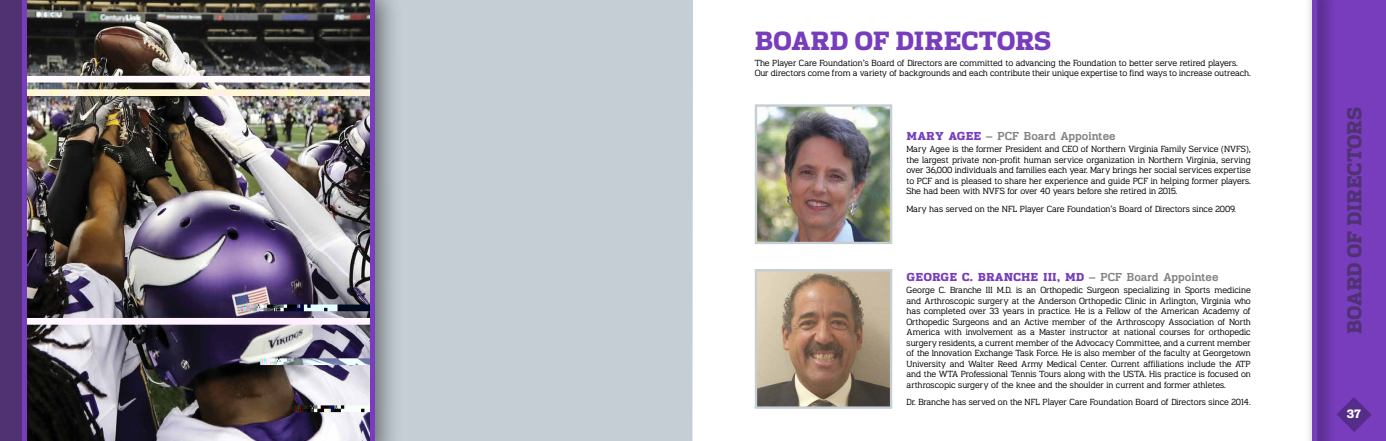
<style>
.page{position:relative;width:1386px;height:441px;background:#fff}
.page>*{position:absolute;margin:0;border:0;box-sizing:border-box;transform-origin:0 0}
.t1{font:700 26.25px "Endzone Slab";color:#773dbd}
.t2{font:700 20.12px "Endzone Slab";color:#503272}
.t3{font:700 12.25px "Endzone Slab";color:#fff}
.t4{font:700 11.38px "Endzone";color:#773dbd}
.t5{font:11.38px "Endzone";color:#808285}
.t6{font:300 8.75px/10.5px "Endzone";color:#000;text-align:justify}
.s1{font-weight:700;color:#773dbd}
.s2{font-weight:400;color:#808285}
</style>
<div class="page">
<div style="left:4px;top:0;width:399px;height:441px;background:#000;opacity:.5"></div>
<img style="left:26px;top:0;width:344px;height:441px">
<div style="left:1317px;top:0;width:69px;height:441px;background:#773dbd"></div>
<div style="left:0;top:0;width:24px;height:441px;background:#503272"></div>
<div style="left:1305px;top:0;width:30px;height:441px;background:#000;opacity:.75"></div>
<div style="left:1312px;top:0;width:5px;height:441px;background:#773dbd"></div>
<div style="left:370px;top:0;width:5px;height:441px;background:#773dbd"></div>
<hr style="left:22px;top:0;width:4px;height:441px;background:#773dbd">
<img style="left:758px;top:107px;width:131px;height:134px">
<div style="left:755px;top:104px;width:137px;height:140px;border:2px solid #c4ced4"></div>
<img style="left:758px;top:272px;width:131px;height:134px">
<div style="left:755px;top:269px;width:137px;height:140px;border:2px solid #c4ced4"></div>
<svg style="left:1337px;top:397px;width:35px;height:35px"></svg>
<h1 class="t1" style="left:755px;top:26px;width:298px">BOARD OF DIRECTORS</h1>
<p class="t6" style="left:755px;top:57px;width:498px">The Player Care Foundation’s Board of Directors are committed to advancing the Foundation to better serve retired players.<br>Our directors come from a variety of backgrounds and each contribute their unique expertise to find ways to increase outreach.</p>
<h3 class="t5" style="left:907px;top:130px;width:211px"><span class="s1">MARY AGEE</span> – PCF Board Appointee</h3>
<p class="t6" style="left:907px;top:144px;width:346px">Mary Agee is the former President and CEO of Northern Virginia Family Service (NVFS), the largest private non-profit human service organization in Northern Virginia, serving over 36,000 individuals and families each year. Mary brings her social services expertise to PCF and is pleased to share her experience and guide PCF in helping former players.<br>She had been with NVFS for over 40 years before she retired in 2015.</p>
<p class="t6" style="left:907px;top:204px;width:331px">Mary has served on the NFL Player Care Foundation’s Board of Directors since 2009.</p>
<h3 class="t4" style="left:907px;top:270px;width:313px">GEORGE C. BRANCHE III, MD <span class="s2">– PCF Board Appointee</span></h3>
<p class="t6" style="left:907px;top:285px;width:346px">George C. Branche III M.D. is an Orthopedic Surgeon specializing in Sports medicine and Arthroscopic surgery at the Anderson Orthopedic Clinic in Arlington, Virginia who has completed over 33 years in practice. He is a Fellow of the American Academy of Orthopedic Surgeons and an Active member of the Arthroscopy Association of North America with involvement as a Master instructor at national courses for orthopedic surgery residents, a current member of the Advocacy Committee, and a current member of the Innovation Exchange Task Force. He is also member of the faculty at Georgetown University and Walter Reed Army Medical Center. Current affiliations include the ATP and the WTA Professional Tennis Tours along with the USTA. His practice is focused on arthroscopic surgery of the knee and the shoulder in current and former athletes.</p>
<p class="t6" style="left:907px;top:397px;width:346px">Dr. Branche has served on the NFL Player Care Foundation Board of Directors since 2014.</p>
<h2 class="t2" style="left:1343px;top:334px;width:229px;rotate:-90deg">BOARD OF DIRECTORS</h2>
<h3 class="t3" style="left:1347px;top:407px;width:16px">37</h3>
</div>
